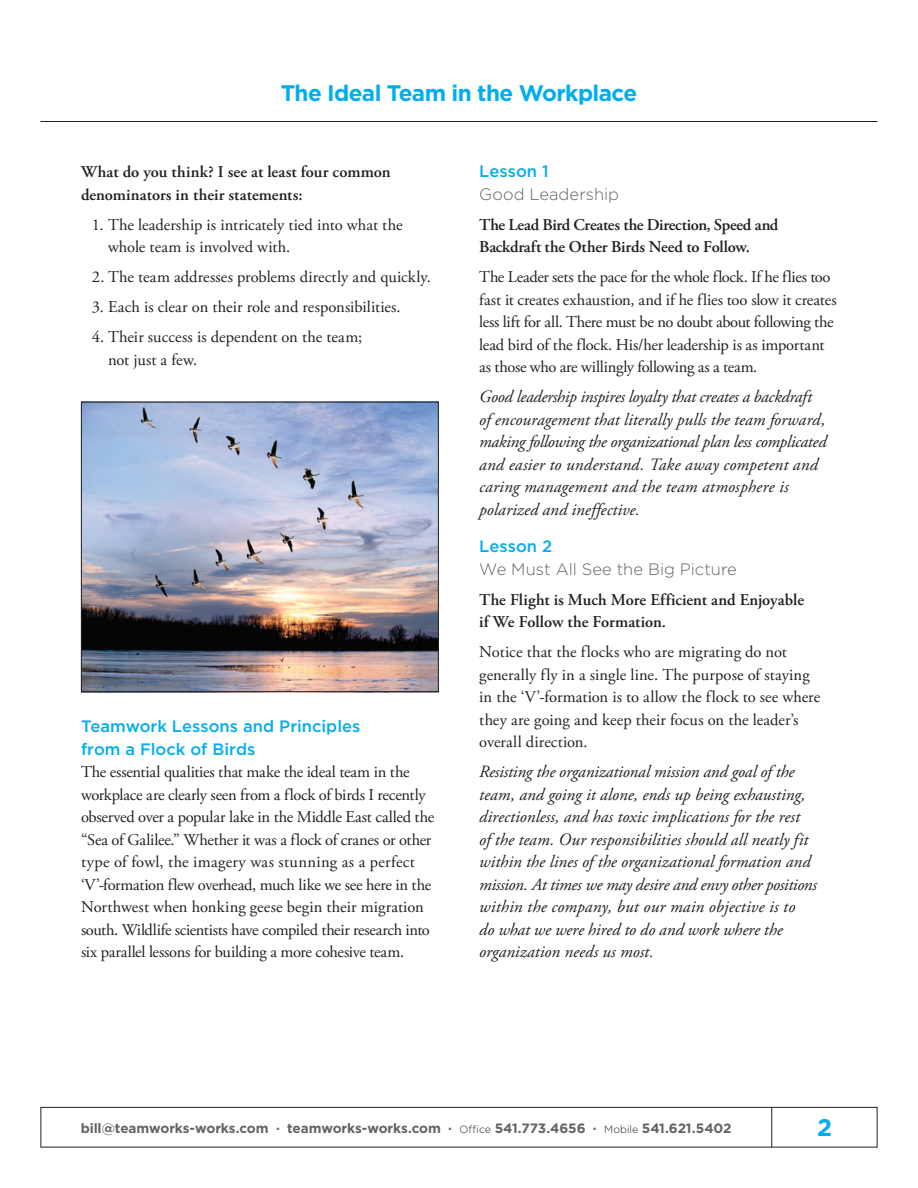
<style>
.page{position:relative;width:918px;height:1188px;background:#fff}
.page>*{position:absolute;margin:0;border:0;box-sizing:border-box;transform-origin:0 0}
.t1{font:700 24px "Gotham";color:#00aeef}
.t2{font:700 22.5px "Gotham";letter-spacing:-.025em;color:#00aeef}
.body_copy{font:italic 17.25px/22.5px "Adobe Garamond Pro";color:#231f20}
.body_copy-2{font:16.5px/22.5px "Adobe Garamond Pro";letter-spacing:-.01em;color:#231f20}
.body_copy-3{font:600 16.5px/22.5px "Adobe Garamond Pro";letter-spacing:-.005em;color:#231f20}
.subhead{font:500 16.5px/22.5px "Gotham";letter-spacing:.005em;color:#00aeef}
.body_copy-4{font:300 16.5px "Gotham";color:#636366}
.t3{font:700 13.5px "Gotham";letter-spacing:-.01em;color:#636366}
.s1{font-weight:300;font-size:10.5px;color:#231f20}
</style>
<div class="page">
<div style="left:40px;top:1107px;width:838px;height:41px;border:1px solid #231f20"></div>
<hr style="left:771px;top:1107px;width:1px;height:41px;background:#231f20">
<hr style="left:40px;top:121px;width:838px;height:1px;background:#231f20">
<img style="left:83px;top:404px;width:354px;height:286px">
<div style="left:81px;top:402px;width:358px;height:290px;border:1px solid #231f20"></div>
<h2 class="t2" style="left:281px;top:80px;width:358px">The Ideal Team in the Workplace</h2>
<p class="body_copy-3" style="left:81px;top:161px;width:311px">What do you think? I see at least four common denominators in their statements:</p>
<p class="body_copy-2" style="left:108px;top:214px;width:296px;text-indent:-16px">1. The leadership is intricately tied into what the whole team is involved with.</p>
<p class="body_copy-2" style="left:92px;top:266px;width:340px">2. The team addresses problems directly and quickly.</p>
<p class="body_copy-2" style="left:92px;top:296px;width:310px">3. Each is clear on their role and responsibilities.</p>
<p class="body_copy-2" style="left:108px;top:326px;width:256px;text-indent:-16px">4. Their success is dependent on the team; not just a few.</p>
<p class="subhead" style="left:81px;top:715px;width:281px">Teamwork Lessons and Principles from a Flock of Birds</p>
<p class="body_copy-2" style="left:81px;top:761px;width:355px">The essential qualities that make the ideal team in the workplace are clearly seen from a flock of birds I recently observed over a popular lake in the Middle East called the “Sea of Galilee.” Whether it was a flock of cranes or other type of fowl, the imagery was stunning as a perfect ‘V’-formation flew overhead, much like we see here in the Northwest when honking geese begin their migration south. Wildlife scientists have compiled their research into six parallel lessons for building a more cohesive team.</p>
<p class="subhead" style="left:479px;top:160px;width:71px">Lesson 1</p>
<p class="body_copy-4" style="left:479px;top:185px;width:141px">Good Leadership</p>
<p class="body_copy-3" style="left:479px;top:213px;width:301px">The Lead Bird Creates the Direction, Speed and<br>Backdraft the Other Birds Need to Follow.</p>
<p class="body_copy-2" style="left:479px;top:266px;width:359px">The Leader sets the pace for the whole flock. If he flies too fast it creates exhaustion, and if he flies too slow it creates less lift for all. There must be no doubt about following the lead bird of the flock. His/her leadership is as important as those who are willingly following as a team.</p>
<p class="body_copy" style="left:479px;top:386px;width:349px">Good leadership inspires loyalty that creates a backdraft of encouragement that literally pulls the team forward, making following the organizational plan less complicated and easier to understand. Take away competent and caring management and the team atmosphere is polarized and ineffective.</p>
<p class="subhead" style="left:479px;top:535px;width:74px">Lesson 2</p>
<p class="body_copy-4" style="left:479px;top:560px;width:259px">We Must All See the Big Picture</p>
<p class="body_copy-3" style="left:479px;top:588px;width:326px">The Flight is Much More Efficient and Enjoyable if We Follow the Formation.</p>
<p class="body_copy-2" style="left:479px;top:641px;width:342px">Notice that the flocks who are migrating do not generally fly in a single line. The purpose of staying in the ‘V’-formation is to allow the flock to see where they are going and keep their focus on the leader’s overall direction.</p>
<p class="body_copy" style="left:479px;top:761px;width:339px">Resisting the organizational mission and goal of the team, and going it alone, ends up being exhausting, directionless, and has toxic implications for the rest<br>of the team. Our responsibilities should all neatly fit within the lines of the organizational formation and mission. At times we may desire and envy other positions within the company, but our main objective is to<br>do what we were hired to do and work where the organization needs us most.</p>
<p class="t3" style="left:81px;top:1120px;width:652px">bill@teamworks-works.com · teamworks-works.com · <span class="s1">Office</span> 541.773.4656 · <span class="s1">Mobile</span> 541.621.5402</p>
<h1 class="t1" style="left:817px;top:1113px;width:16px">2</h1>
</div>
